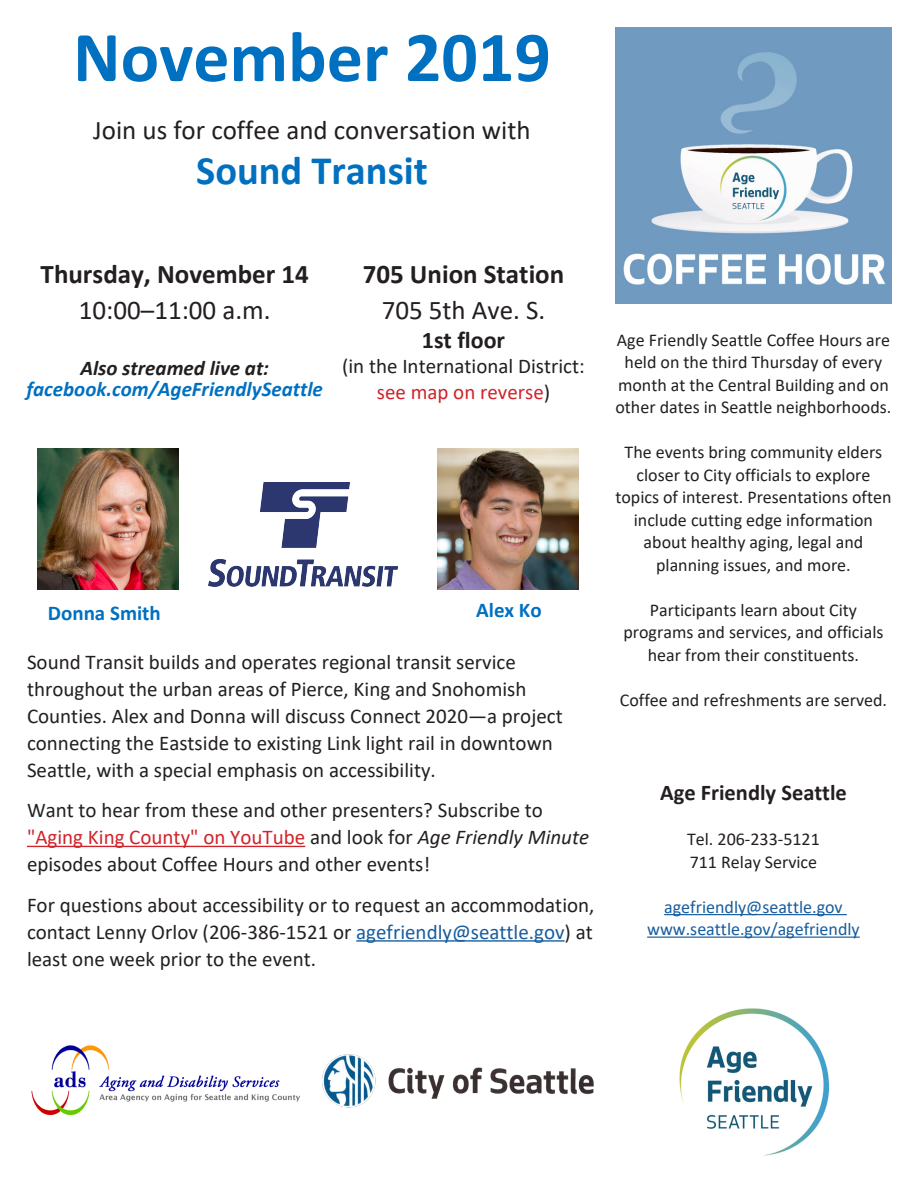
<style>
.page{position:relative;width:918px;height:1188px;background:#fff}
.page>*{position:absolute;margin:0;border:0;box-sizing:border-box;transform-origin:0 0}
.Date_Text{font:700 72px "Calibri";color:#0070c0}
.Guest_Text{font:700 40.5px "Calibri";color:#0070c0}
.top_text{font:27px "Calibri";color:#231f20}
.top_text-2{font:700 27px "Calibri";color:#231f20}
.top_text-3{font:700 24px "Calibri";color:#231f20}
.Sidebar_text{font:700 22.5px "Calibri";color:#231f20}
.body_text{font:21px/27px "Calibri";color:#231f20}
.top_text-4{font:21px/25.2px "Calibri";color:#231f20;text-align:center}
.top_text-5{font:italic 700 21px "Calibri";color:#0070c0}
.top_text-6{font:italic 700 21px "Calibri";color:#231f20}
.Guest_Text-2{font:700 21px "Calibri";color:#0070c0}
.Sidebar_text-2{font:18px/22.5px "Calibri";color:#231f20;text-align:center}
.Sidebar_text-3{font:18px "Calibri";color:#175d9e}
.s1{color:#d1232a}
.s2{font-style:italic}
.s3{color:#175d9e}
</style>
<div class="page">
<img style="left:615px;top:27px;width:276px;height:276px">
<hr style="left:664px;top:914px;width:183px;height:1px;background:#175d9e">
<hr style="left:647px;top:937px;width:213px;height:1px;background:#175d9e">
<img style="left:679px;top:1008px;width:151px;height:148px">
<hr style="left:27px;top:846px;width:278px;height:1px;background:#d1232a">
<hr style="left:356px;top:940px;width:209px;height:2px;background:#175d9e">
<img style="left:31px;top:1045px;width:269px;height:71px">
<img style="left:322px;top:1054px;width:272px;height:54px">
<img style="left:208px;top:483px;width:190px;height:103px">
<img style="left:38px;top:448px;width:141px;height:142px">
<img style="left:437px;top:448px;width:142px;height:142px">
<p class="Date_Text" style="left:73px;top:6px;width:479px">November 2019</p>
<p class="top_text" style="left:93px;top:111px;width:439px">Join us for coffee and conversation with</p>
<p class="Guest_Text" style="left:196px;top:142px;width:233px">Sound Transit</p>
<p class="top_text-2" style="left:41px;top:255px;width:270px">Thursday, November 14</p>
<p class="top_text" style="left:79px;top:292px;width:193px">10:00–11:00 a.m.</p>
<p class="top_text-6" style="left:80px;top:353px;width:190px">Also streamed live at:</p>
<p class="top_text-5" style="left:27px;top:374px;width:298px">facebook.com/AgeFriendlySeattle</p>
<p class="top_text-2" style="left:363px;top:255px;width:203px">705 Union Station</p>
<p class="top_text" style="left:382px;top:292px;width:165px">705 5th Ave. S.</p>
<p class="top_text-3" style="left:422px;top:323px;width:85px">1st floor</p>
<p class="top_text-4" style="left:342px;top:353px;width:244px">(in the International District: <span class="s1">see map on reverse</span>)</p>
<p class="Guest_Text-2" style="left:48px;top:598px;width:114px">Donna Smith</p>
<p class="Guest_Text-2" style="left:476px;top:595px;width:67px">Alex Ko</p>
<p class="body_text" style="left:27px;top:648px;width:537px">Sound Transit builds and operates regional transit service throughout the urban areas of Pierce, King and Snohomish Counties. Alex and Donna will discuss Connect 2020—a project connecting the Eastside to existing Link light rail in downtown Seattle, with a special emphasis on accessibility.</p>
<p class="body_text" style="left:27px;top:796px;width:564px">Want to hear from these and other presenters? Subscribe to <span class="s1">"Aging King County" on YouTube</span> and look for <span class="s2">Age Friendly Minute </span>episodes about Coffee Hours and other events!</p>
<p class="body_text" style="left:27px;top:891px;width:569px;text-align:justify">For questions about accessibility or to request an accommodation, contact Lenny Orlov (206-386-1521 or <span class="s3">agefriendly@seattle.gov</span>) at least one week prior to the event.</p>
<p class="Sidebar_text-2" style="left:615px;top:328px;width:277px">Age Friendly Seattle Coffee Hours are held on the third Thursday of every month at the Central Building and on other dates in Seattle neighborhoods.</p>
<p class="Sidebar_text-2" style="left:615px;top:440px;width:277px">The events bring community elders closer to City officials to explore topics of interest. Presentations often include cutting edge information about healthy aging, legal and planning issues, and more.</p>
<p class="Sidebar_text-2" style="left:623px;top:598px;width:262px">Participants learn about City programs and services, and officials hear from their constituents.</p>
<p class="Sidebar_text-2" style="left:620px;top:688px;width:269px">Coffee and refreshments are served.</p>
<p class="Sidebar_text" style="left:660px;top:777px;width:188px">Age Friendly Seattle</p>
<p class="Sidebar_text-2" style="left:687px;top:827px;width:134px">Tel. 206-233-5121</p>
<p class="Sidebar_text-2" style="left:690px;top:850px;width:129px">711 Relay Service</p>
<p class="Sidebar_text-3" style="left:664px;top:894px;width:180px">agefriendly@seattle.gov</p>
<p class="Sidebar_text-3" style="left:647px;top:917px;width:214px">www.seattle.gov/agefriendly</p>
</div>
